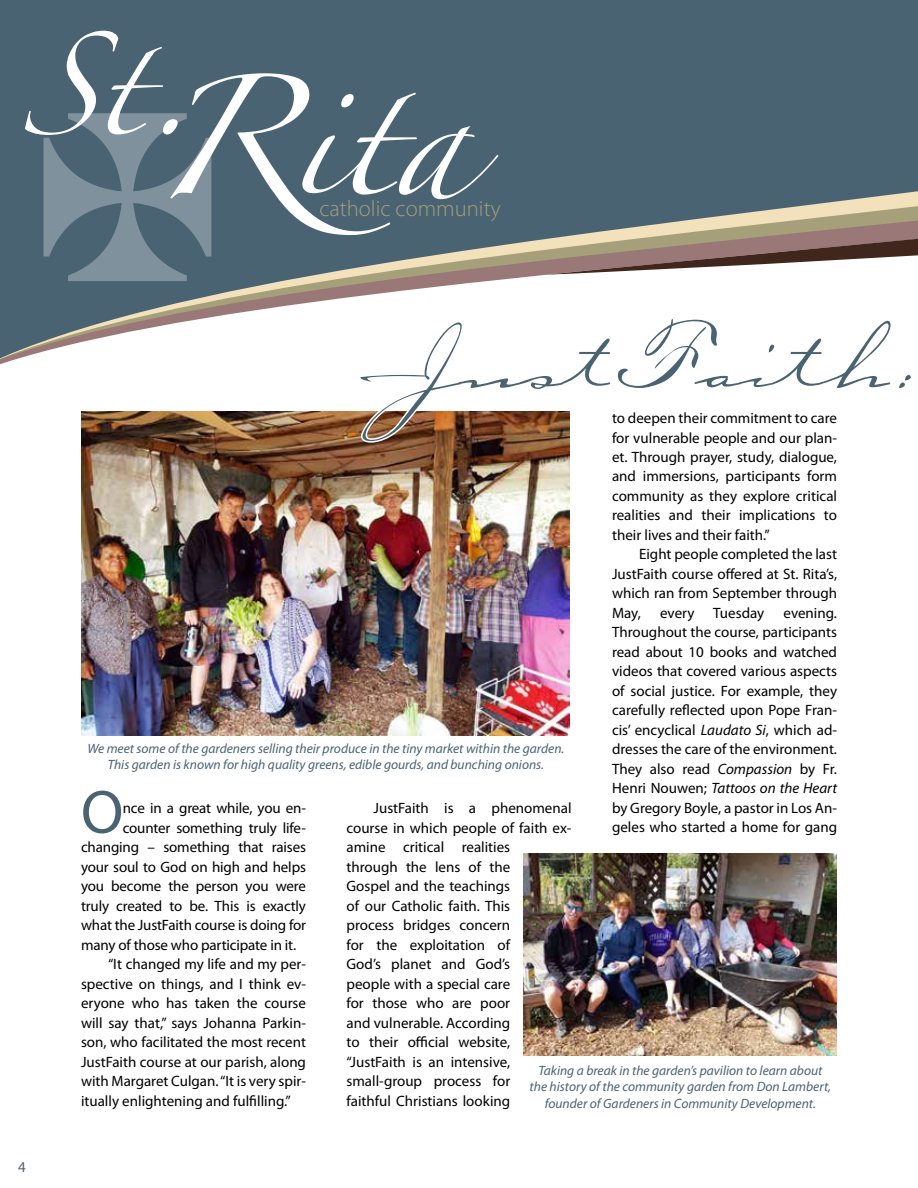
<style>
.page{position:relative;width:918px;height:1188px;background:#fff}
.page>*{position:absolute;margin:0;border:0;box-sizing:border-box;transform-origin:0 0}
.t1{font:108px "Zapfino";color:#fff}
.t2{font:92.85px "Zapfino";color:#fff}
.t3{font:91.5px "Carlotta";color:#496373}
.t4{font:61.5px "Myriad Pro";color:#496373}
.t5{font:300 22.65px "Myriad Pro";color:#a59f7a}
.t6{font:15px/19.5px "Myriad Pro";color:#000;text-align:justify}
.t7{font:15px "Myriad Pro";color:#496373}
.t8{font:italic 13.5px/16.2px "Myriad Pro";color:#496373;text-align:center}
.s1{font-style:italic}
</style>
<div class="page">
<div style="left:0;top:0;width:918px;height:25px;background:#496373"></div>
<div style="left:0;top:25px;width:918px;height:31px;background:#496373"></div>
<div style="left:0;top:56px;width:918px;height:35px;background:#496373"></div>
<svg style="left:0;top:91px;width:546px;height:273px;fill:#496373"></svg>
<svg style="left:546px;top:91px;width:372px;height:184px;background:#6b777c"></svg>
<img style="left:524px;top:853px;width:313px;height:203px">
<img style="left:81px;top:412px;width:488px;height:324px">
<svg style="left:357px;top:316px;width:213px;height:128px"></svg>
<div style="left:43px;top:110px;width:168px;height:171px;background:#496373"></div>
<h2 class="t2" style="left:19px;top:47px;width:177px">St.</h2>
<h1 class="t1" style="left:152px;top:93px;width:319px">Rita</h1>
<h3 class="t5" style="left:319px;top:195px;width:183px">catholic community</h3>
<p class="t7" style="left:18px;top:1158px;width:9px">4</p>
<h3 class="t3" style="left:357px;top:302px;width:568px">JustFaith:</h3>
<p class="t6" style="left:612px;top:408px;width:227px">to deepen their commitment to care for vulnerable people and our plan&shy;et. Through prayer, study, dialogue, and immersions, participants form community as they explore critical realities and their implications to their lives and their faith.”</p>
<p class="t6" style="left:612px;top:544px;width:227px;text-indent:27px">Eight people completed the last JustFaith course offered at St. Rita’s, which ran from September through May,</p>
<p class="t6" style="left:660px;top:603px;width:106px">every Tuesday</p>
<p class="t6" style="left:612px;top:603px;width:227px;text-indent:171px">evening.<br>Throughout the course, participants read about 10 books and watched videos that covered various aspects of social justice. For example, they carefully reflected upon Pope Fran&shy;cis’ encyclical <span class="s1">Laudato Si</span>, which ad&shy;dresses the care of the environment.<br>They also read <span class="s1">Compassion</span> by Fr.<br>Henri Nouwen; <span class="s1">Tattoos on the Heart </span>by Gregory Boyle, a pastor in Los An&shy;geles who started a home for gang</p>
<p class="t8" style="left:87px;top:740px;width:479px">We meet some of the gardeners selling their produce in the tiny market within the garden.<br>This garden is known for high quality greens, edible gourds, and bunching onions.</p>
<h3 class="t4" style="left:81px;top:774px;width:44px">O</h3>
<p class="t6" style="left:123px;top:798px;width:185px">nce in a great while, you en-</p>
<p class="t6" style="left:123px;top:818px;width:185px">counter something truly life-</p>
<p class="t6" style="left:81px;top:837px;width:227px">changing – something that raises</p>
<p class="t6" style="left:81px;top:857px;width:227px">your soul to God on high and helps</p>
<p class="t6" style="left:81px;top:876px;width:227px">you become the person you were</p>
<p class="t6" style="left:81px;top:896px;width:227px">truly created to be. This is exactly</p>
<p class="t6" style="left:81px;top:915px;width:227px">what the JustFaith course is doing for</p>
<p class="t6" style="left:81px;top:935px;width:217px">many of those who participate in it.</p>
<p class="t6" style="left:108px;top:954px;width:200px">“It changed my life and my per-</p>
<p class="t6" style="left:81px;top:974px;width:227px">spective on things, and I think ev-</p>
<p class="t6" style="left:81px;top:993px;width:227px">eryone who has taken the course</p>
<p class="t6" style="left:81px;top:1013px;width:227px">will say that,” says Johanna Parkin-</p>
<p class="t6" style="left:81px;top:1032px;width:227px">son, who facilitated the most recent</p>
<p class="t6" style="left:81px;top:1052px;width:227px">JustFaith course at our parish, along</p>
<p class="t6" style="left:81px;top:1071px;width:227px">with Margaret Culgan. “It is very spir-</p>
<p class="t6" style="left:81px;top:1091px;width:211px">itually enlightening and fulfilling.”</p>
<p class="t6" style="left:347px;top:798px;width:227px;text-align:left;text-indent:27px">JustFaith is a phenomenal course in which people of faith ex&shy;amine critical realities<br>through the lens of the<br>Gospel and the teachings<br>of our Catholic faith. This<br>process bridges concern<br>for the exploitation of<br>God’s planet and God’s<br>people with a special care<br>for those who are poor<br>and vulnerable. According<br>to their official website, “JustFaith is an intensive, small-group process for<br>faithful Christians looking</p>
<p class="t8" style="left:530px;top:1062px;width:303px">Taking a break in the garden’s pavilion to learn about the history of the community garden from Don Lambert, founder of Gardeners in Community Development.</p>
</div>
